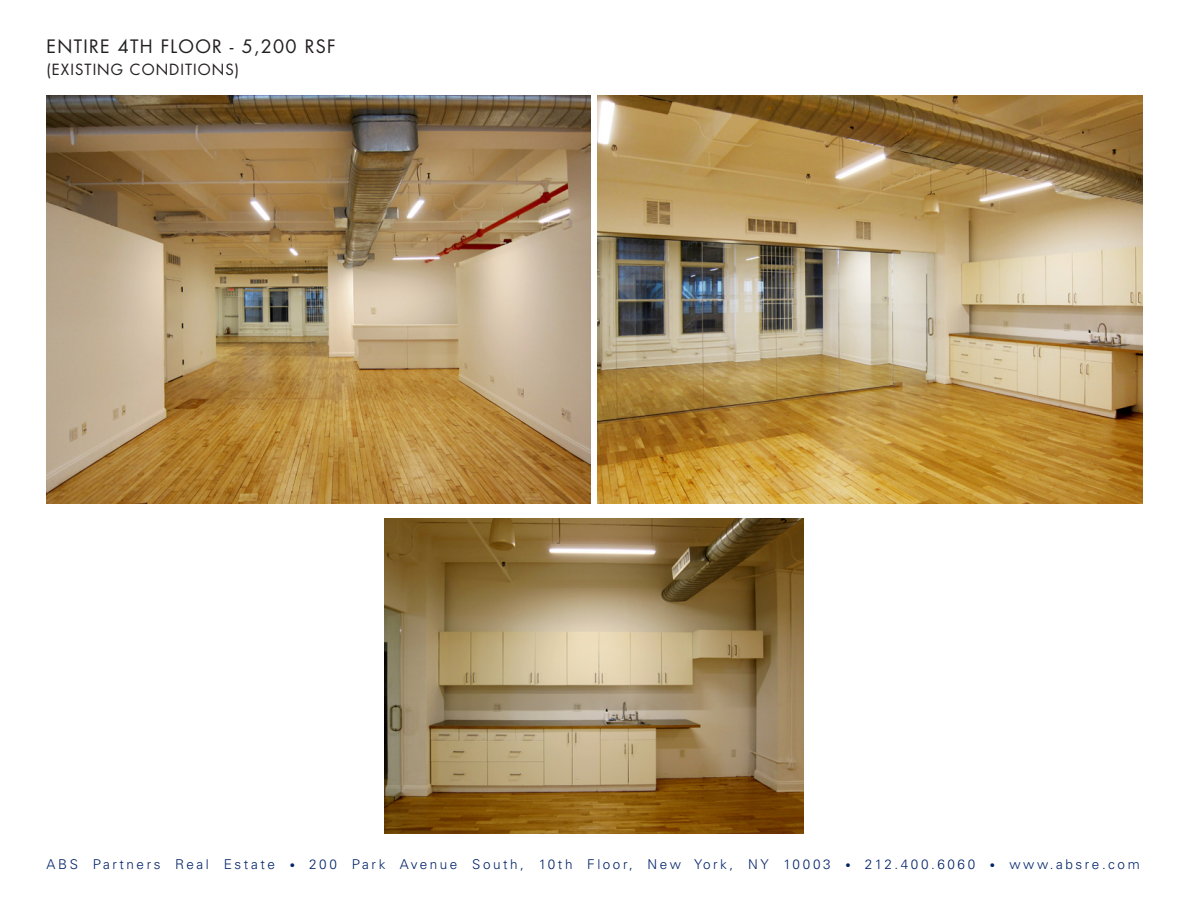
<style>
.page{position:relative;width:1188px;height:918px;background:#fff}
.page>*{position:absolute;margin:0;border:0;box-sizing:border-box;transform-origin:0 0}
.t1{font:18px "Futura Std";letter-spacing:.07em;color:#231f20}
.t2{font:15px "Futura Std";letter-spacing:.07em;color:#231f20}
.t3{font:300 13.5px "Univers LT Std";letter-spacing:.19em;color:#002369}
.s1{font-size:10.5px}
</style>
<div class="page">
<img style="left:47px;top:96px;width:544px;height:408px">
<img style="left:598px;top:96px;width:544px;height:408px">
<img style="left:384px;top:518px;width:420px;height:315px">
<p class="t1" style="left:47px;top:35px;width:291px">ENTIRE 4TH FLOOR - 5,200 RSF</p>
<p class="t2" style="left:47px;top:60px;width:194px">(EXISTING CONDITIONS)</p>
<p class="t3" style="left:47px;top:856px;width:1095px">ABS Partners Real Estate <span class="s1">•</span> 200 Park Avenue South, 10th Floor, New York, NY 10003 <span class="s1">•</span> 212.400.6060 <span class="s1">•</span> www.absre.com</p>
</div>
